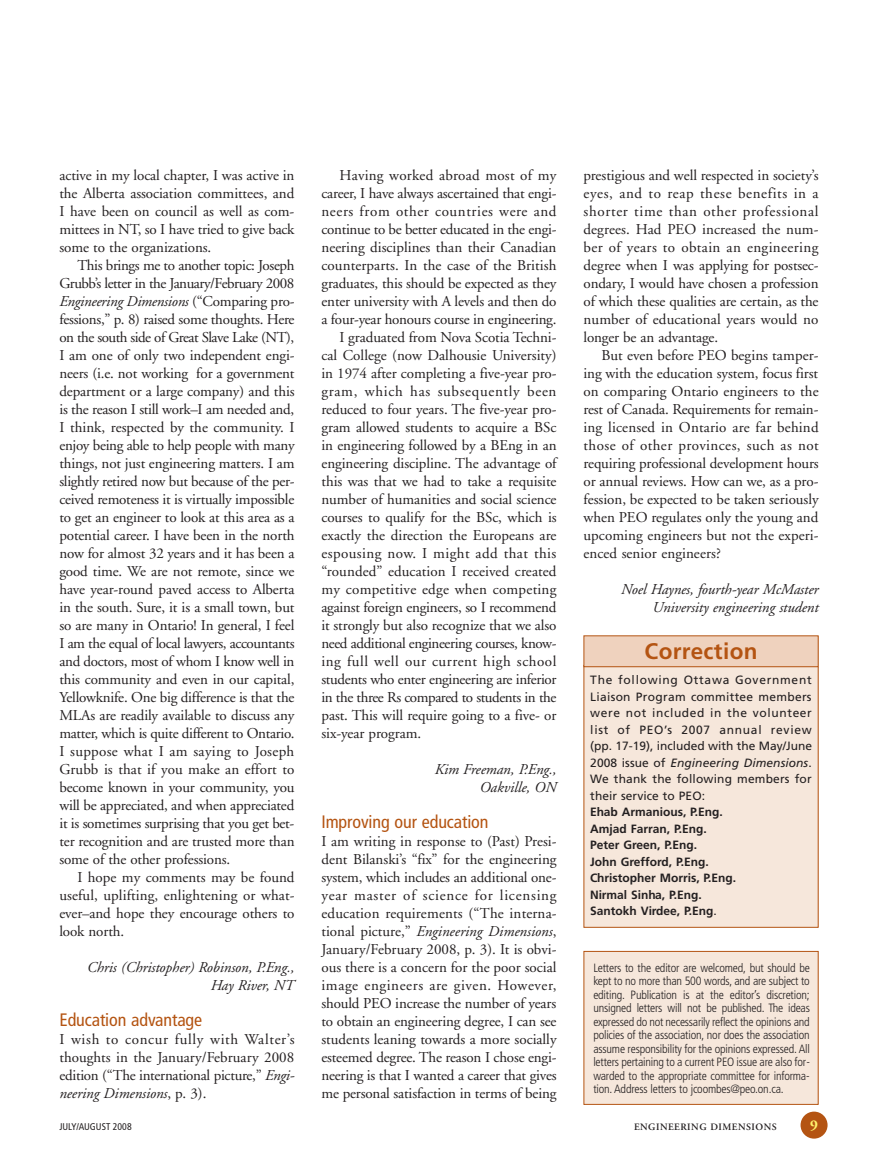
<style>
.page{position:relative;width:878px;height:1175px;background:#fff}
.page>*{position:absolute;margin:0;border:0;box-sizing:border-box;transform-origin:0 0}
.t1{font:700 22.5px "Frutiger";letter-spacing:.015em;color:#b45412}
.t2{font:condensed 18px "Frutiger";letter-spacing:-.005em;color:#b45412}
.t3{font:15px/18px "Adobe Garamond";letter-spacing:-.005em;color:#231f20;text-align:justify}
.t4{font:italic 15px/18px "Adobe Garamond";letter-spacing:-.005em;color:#231f20;text-align:right}
.t5{font:15px "Adobe Garamond";letter-spacing:-.03em;color:#231f20}
.t6{font:15px "Adobe Garamond";letter-spacing:.015em;color:#231f20}
.t7{font:15px "Adobe Garamond";letter-spacing:-.025em;color:#231f20}
.t8{font:15px "Adobe Garamond";letter-spacing:.035em;color:#231f20}
.t9{font:15px "Adobe Garamond";letter-spacing:.04em;color:#231f20}
.t10{font:15px "Adobe Garamond";letter-spacing:.03em;color:#231f20}
.t11{font:15px "Adobe Garamond";letter-spacing:.045em;color:#231f20}
.t12{font:700 15px "Adobe Garamond";color:#fff46d}
.t13{font:300 condensed 12px/13.5px "Frutiger";letter-spacing:-.015em;color:#231f20;text-align:justify}
.t14{font:12px/16.5px "Frutiger";letter-spacing:.015em;color:#231f20;text-align:justify}
.t15{font:700 12px/16.5px "Frutiger";color:#231f20}
.t16{font:600 9.75px "Adobe Garamond";letter-spacing:.05em;color:#231f20}
.t17{font:condensed 9.75px "Frutiger";color:#231f20}
.s1{font-style:italic}
.s2{font-weight:400}
</style>
<div class="page">
<div style="left:800px;top:1111px;width:27px;height:27px;background:#b45412;border-radius:50%"></div>
<div style="left:584px;top:951px;width:234px;height:153px;background:#f6e7db"></div>
<div style="left:583px;top:951px;width:235px;height:153px;border:1px solid #b45412"></div>
<div style="left:584px;top:665px;width:234px;height:262px;background:#f6e7db"></div>
<div style="left:584px;top:636px;width:234px;height:30px;background:#efd2be"></div>
<div style="left:583px;top:635px;width:235px;height:32px;border:1px solid #b45412"></div>
<p class="t3" style="left:59px;top:168px;width:236px">active in my local chapter, I was active in the Alberta association committees, and I have been on council as well as com&shy;mittees in NT, so I have tried to give back some to the organizations.</p>
<p class="t3" style="left:59px;top:258px;width:237px;text-indent:18px">This brings me to another topic: Joseph Grubb’s letter in the January/February 2008<br><span class="s1">Engineering Dimensions</span> (“Comparing pro&shy;fessions,” p. 8) raised some thoughts. Here on the south side of Great Slave Lake (NT), I am one of only two independent engi&shy;neers (i.e. not working for a government department or a large company) and this is the reason I still work–I am needed and, I think, respected by the community. I enjoy being able to help people with many things, not just engineering matters. I am slightly retired now but because of the per&shy;ceived remoteness it is virtually impossible to get an engineer to look at this area as a potential career. I have been in the north now for almost 32 years and it has been a good time. We are not remote, since we have year-round paved access to Alberta in the south. Sure, it is a small town, but so are many in Ontario! In general, I feel I am the equal of local lawyers, accountants and doctors, most of whom I know well in this community and even in our capital, Yellowknife. One big difference is that the MLAs are readily available to discuss any matter, which is quite different to Ontario.<br>I suppose what I am saying to Joseph Grubb is that if you make an effort to become known in your community, you will be appreciated, and when appreciated it is sometimes surprising that you get bet&shy;ter recognition and are trusted more than some of the other professions.</p>
<p class="t3" style="left:59px;top:870px;width:237px;text-indent:18px">I hope my comments may be found useful, uplifting, enlightening or what&shy;ever–and hope they encourage others to look north.</p>
<p class="t4" style="left:87px;top:960px;width:209px">Chris (Christopher) Robinson, P.Eng.,<br>Hay River, NT</p>
<p class="t2" style="left:59px;top:1012px;width:144px">Education advantage</p>
<p class="t3" style="left:59px;top:1032px;width:236px">I wish to concur fully with Walter’s thoughts in the January/February 2008 edition (“The international picture,” <span class="s1">Engi&shy;neering Dimensions</span>, p. 3).</p>
<p class="t6" style="left:339px;top:169px;width:218px">Having worked abroad most of my</p>
<p class="t3" style="left:321px;top:186px;width:236px">career, I have always ascertained that engi-</p>
<p class="t9" style="left:321px;top:205px;width:236px">neers from other countries were and</p>
<p class="t3" style="left:321px;top:222px;width:236px">continue to be better educated in the engi-</p>
<p class="t3" style="left:321px;top:240px;width:236px">neering disciplines than their Canadian</p>
<p class="t3" style="left:321px;top:258px;width:236px">counterparts. In the case of the British</p>
<p class="t3" style="left:321px;top:276px;width:236px">graduates, this should be expected as they</p>
<p class="t3" style="left:321px;top:294px;width:236px">enter university with A levels and then do</p>
<p class="t3" style="left:321px;top:312px;width:236px">a four-year honours course in engineering.</p>
<p class="t3" style="left:339px;top:330px;width:218px">I graduated from Nova Scotia Techni-</p>
<p class="t3" style="left:321px;top:348px;width:237px">cal College (now Dalhousie University)</p>
<p class="t3" style="left:321px;top:366px;width:236px">in 1974 after completing a five-year pro-</p>
<p class="t11" style="left:321px;top:385px;width:236px">gram, which has subsequently been</p>
<p class="t3" style="left:321px;top:402px;width:236px">reduced to four years. The five-year pro-</p>
<p class="t3" style="left:321px;top:420px;width:236px">gram allowed students to acquire a BSc</p>
<p class="t3" style="left:321px;top:438px;width:237px">in engineering followed by a BEng in an</p>
<p class="t3" style="left:321px;top:456px;width:236px">engineering discipline. The advantage of</p>
<p class="t3" style="left:321px;top:474px;width:236px">this was that we had to take a requisite</p>
<p class="t3" style="left:321px;top:492px;width:236px">number of humanities and social science</p>
<p class="t3" style="left:321px;top:510px;width:237px">courses to qualify for the BSc, which is</p>
<p class="t3" style="left:321px;top:528px;width:236px">exactly the direction the Europeans are</p>
<p class="t10" style="left:321px;top:547px;width:236px">espousing now. I might add that this</p>
<p class="t3" style="left:321px;top:564px;width:236px">“rounded” education I received created</p>
<p class="t6" style="left:321px;top:583px;width:236px">my competitive edge when competing</p>
<p class="t3" style="left:321px;top:600px;width:236px">against foreign engineers, so I recommend</p>
<p class="t3" style="left:321px;top:618px;width:236px">it strongly but also recognize that we also</p>
<p class="t5" style="left:321px;top:637px;width:236px">need additional engineering courses, know-</p>
<p class="t8" style="left:321px;top:655px;width:236px">ing full well our current high school</p>
<p class="t7" style="left:321px;top:673px;width:236px">students who enter engineering are inferior</p>
<p class="t5" style="left:321px;top:691px;width:236px">in the three Rs compared to students in the</p>
<p class="t3" style="left:321px;top:708px;width:236px">past. This will require going to a five- or</p>
<p class="t3" style="left:321px;top:726px;width:101px">six-year program.</p>
<p class="t4" style="left:435px;top:762px;width:123px">Kim Freeman, P.Eng.,<br>Oakville, ON</p>
<p class="t2" style="left:321px;top:814px;width:168px">Improving our education</p>
<p class="t3" style="left:321px;top:834px;width:237px">I am writing in response to (Past) Presi&shy;dent Bilanski’s “fix” for the engineering system, which includes an additional one&shy;year master of science for licensing education requirements (“The interna&shy;tional picture,” <span class="s1">Engineering Dimensions</span>, January/February 2008, p. 3). It is obvi&shy;ous there is a concern for the poor social image engineers are given. However, should PEO increase the number of years to obtain an engineering degree, I can see students leaning towards a more socially esteemed degree. The reason I chose engi&shy;neering is that I wanted a career that gives me personal satisfaction in terms of being</p>
<p class="t3" style="left:583px;top:168px;width:237px">prestigious and well respected in society’s eyes, and to reap these benefits in a shorter time than other professional degrees. Had PEO increased the num&shy;ber of years to obtain an engineering degree when I was applying for postsec&shy;ondary, I would have chosen a profession of which these qualities are certain, as the number of educational years would no longer be an advantage.</p>
<p class="t3" style="left:583px;top:348px;width:237px;text-indent:18px">But even before PEO begins tamper&shy;ing with the education system, focus first on comparing Ontario engineers to the rest of Canada. Requirements for remain&shy;ing licensed in Ontario are far behind those of other provinces, such as not requiring professional development hours or annual reviews. How can we, as a pro&shy;fession, be expected to be taken seriously when PEO regulates only the young and upcoming engineers but not the experi&shy;enced senior engineers?</p>
<p class="t4" style="left:621px;top:582px;width:199px">Noel Haynes, fourth-year McMaster<br>University engineering student</p>
<h1 class="t1" style="left:644px;top:642px;width:115px">Correction</h1>
<p class="t14" style="left:590px;top:672px;width:223px">The following Ottawa Government Liaison Program committee members were not included in the volunteer list of PEO’s 2007 annual review (pp. 17-19), included with the May/June 2008 issue of <span class="s1">Engineering Dimensions</span>.<br>We thank the following members for their service to PEO:</p>
<p class="t15" style="left:590px;top:804px;width:147px">Ehab Armanious, P.Eng.<br>Amjad Farran, P.Eng.<br>Peter Green, P.Eng.<br>John Grefford, P.Eng.<br>Christopher Morris, P.Eng.<br>Nirmal Sinha, P.Eng.<br>Santokh Virdee, P.Eng<span class="s2">.</span></p>
<p class="t13" style="left:593px;top:961px;width:218px">Letters to the editor are welcomed, but should be kept to no more than 500 words, and are subject to editing. Publication is at the editor’s discretion; unsigned letters will not be published. The ideas expressed do not necessarily reflect the opinions and policies of the association, nor does the association assume responsibility for the opinions expressed. All letters pertaining to a current PEO issue are also for&shy;warded to the appropriate committee for informa&shy;tion. Address letters to jcoombes@peo.on.ca.</p>
<p class="t17" style="left:59px;top:1122px;width:74px">JULY/AUGUST 2008</p>
<p class="t16" style="left:634px;top:1122px;width:144px">ENGINEERING DIMENSIONS</p>
<p class="t12" style="left:810px;top:1118px;width:9px">9</p>
</div>
